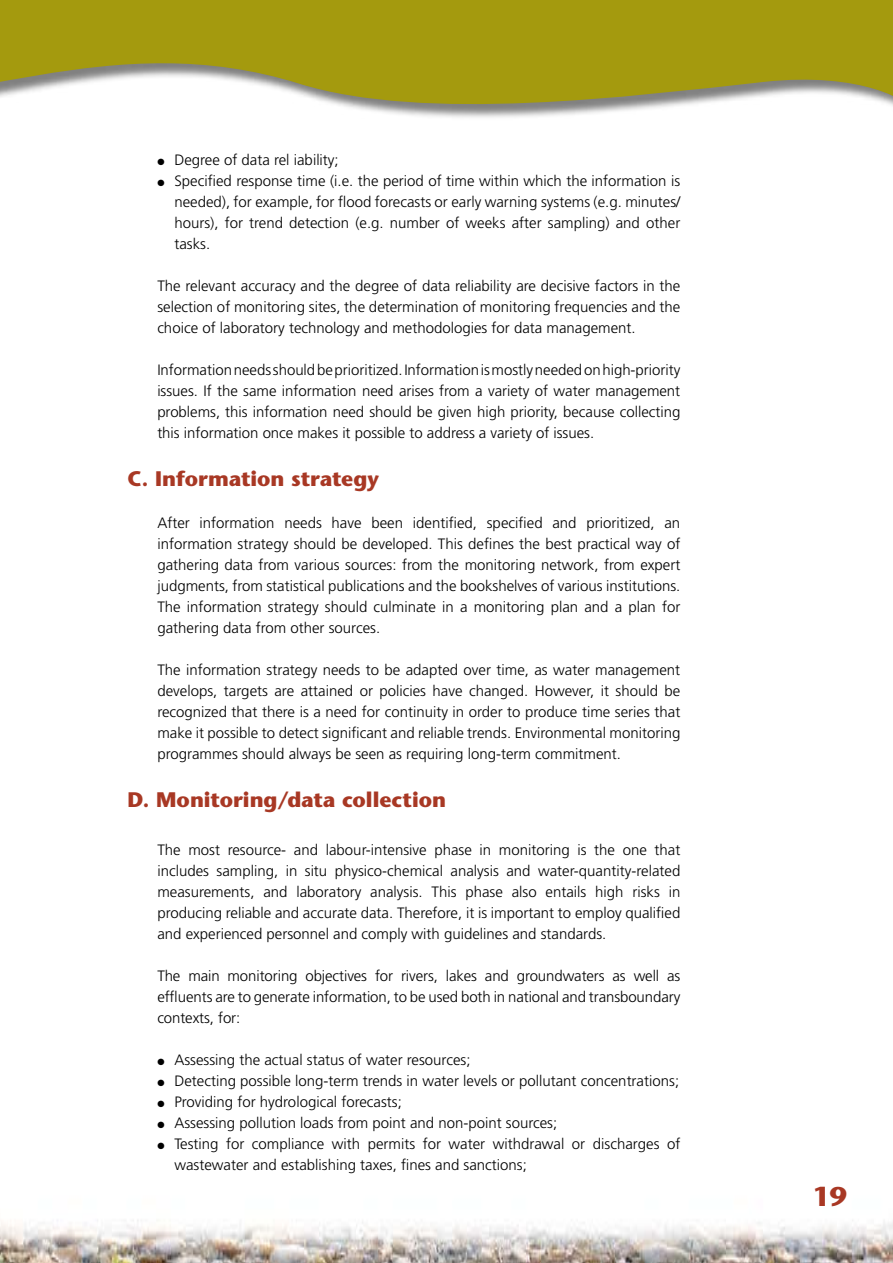
<style>
.page{position:relative;width:893px;height:1263px;background:#fff}
.page>*{position:absolute;margin:0;border:0;box-sizing:border-box;transform-origin:0 0}
.t1{font:700 27px "Stone Sans";color:#a83824}
.t2{font:700 21px "Stone Sans";color:#a83824}
.t3{font:300 15px/21px "Frutiger";color:#000;text-align:justify}
.t4{font:9px "Zapf Dingbats";color:#000}
</style>
<div class="page">
<img style="left:0;top:1220px;width:893px;height:43px">
<svg style="left:0;top:0;width:893px;height:118px;fill:#a49a0e"></svg>
<p class="t3" style="left:174px;top:149px;width:507px;text-align:left">Degree of data rel iability;<br>Specified response time (i.e. the period of time within which the information is needed), for example, for flood forecasts or early warning systems (e.g. minutes/ hours), for trend detection (e.g. number of weeks after sampling) and other tasks.</p>
<p class="t3" style="left:157px;top:275px;width:525px">The relevant accuracy and the degree of data reliability are decisive factors in the selection of monitoring sites, the determination of monitoring frequencies and the choice of laboratory technology and methodologies for data management.</p>
<p class="t3" style="left:157px;top:359px;width:525px">Information needs should be prioritized. Information is mostly needed on high-priority issues. If the same information need arises from a variety of water management problems, this information need should be given high priority, because collecting this information once makes it possible to address a variety of issues.</p>
<h2 class="t2" style="left:128px;top:465px;width:253px">C. Information strategy</h2>
<p class="t3" style="left:157px;top:512px;width:525px">After information needs have been identified, specified and prioritized, an information strategy should be developed. This defines the best practical way of gathering data from various sources: from the monitoring network, from expert judgments, from statistical publications and the bookshelves of various institutions.<br>The information strategy should culminate in a monitoring plan and a plan for gathering data from other sources.</p>
<p class="t3" style="left:157px;top:659px;width:525px">The information strategy needs to be adapted over time, as water management develops, targets are attained or policies have changed. However, it should be recognized that there is a need for continuity in order to produce time series that make it possible to detect significant and reliable trends. Environmental monitoring programmes should always be seen as requiring long-term commitment.</p>
<h2 class="t2" style="left:128px;top:786px;width:320px">D. Monitoring/data collection</h2>
<p class="t3" style="left:157px;top:839px;width:525px">The most resource- and labour-intensive phase in monitoring is the one that includes sampling, in situ physico-chemical analysis and water-quantity-related measurements, and laboratory analysis. This phase also entails high risks in producing reliable and accurate data. Therefore, it is important to employ qualified and experienced personnel and comply with guidelines and standards.</p>
<p class="t3" style="left:157px;top:965px;width:524px">The main monitoring objectives for rivers, lakes and groundwaters as well as effluents are to generate information, to be used both in national and transboundary contexts, for:</p>
<p class="t3" style="left:174px;top:1049px;width:507px;text-align:left">Assessing the actual status of water resources;<br>Detecting possible long-term trends in water levels or pollutant concentrations; Providing for hydrological forecasts;<br>Assessing pollution loads from point and non-point sources;<br>Testing for compliance with permits for water withdrawal or discharges of wastewater and establishing taxes, fines and sanctions;</p>
<p class="t4" style="left:157px;top:157px;width:9px">●</p>
<p class="t4" style="left:157px;top:178px;width:9px">●</p>
<p class="t4" style="left:157px;top:1057px;width:9px">●</p>
<p class="t4" style="left:157px;top:1078px;width:9px">●</p>
<p class="t4" style="left:157px;top:1099px;width:9px">●</p>
<p class="t4" style="left:157px;top:1120px;width:9px">●</p>
<p class="t4" style="left:157px;top:1141px;width:9px">●</p>
<h1 class="t1" style="left:813px;top:1179px;width:17px">19</h1>
</div>
